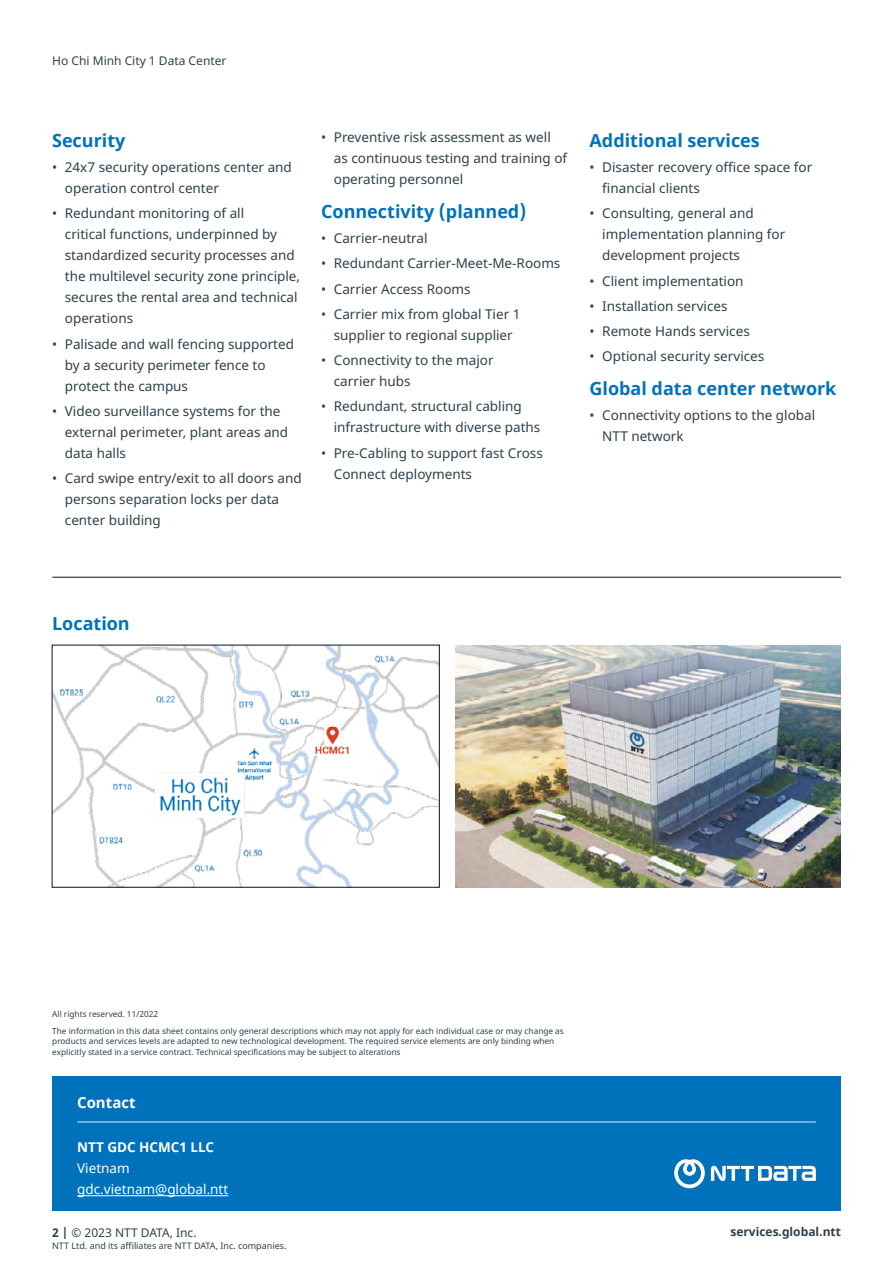
<style>
.page{position:relative;width:893px;height:1263px;background:#fff}
.page>*{position:absolute;margin:0;border:0;box-sizing:border-box;transform-origin:0 0}
.t1{font:700 18px "Noto Sans";color:#0072bc}
.t2{font:700 15px "Noto Sans";color:#fff}
.t3{font:13.5px/21px "Noto Sans";color:#2e404d}
.t4{font:13.5px/21px "Noto Sans";color:#fff}
.t5{font:700 13.5px "Noto Sans";color:#fff}
.t6{font:12px "Noto Sans";color:#2e404d}
.t7{font:700 12px "Noto Sans";color:#2e404d}
.t8{font:9px "Noto Sans";color:#2e404d}
.t9{font:8.25px/17px "Noto Sans";color:#2e404d}
.s1{font-weight:700}
</style>
<div class="page">
<img style="left:54px;top:647px;width:383px;height:238px">
<img style="left:455px;top:645px;width:385px;height:242px">
<div style="left:52px;top:1076px;width:789px;height:135px;background:#0072bc"></div>
<hr style="left:77px;top:1195px;width:151px;height:1px;background:#fff">
<hr style="left:77px;top:1122px;width:739px;height:1px;background:#e8e8e8">
<svg style="left:674px;top:1159px;width:31px;height:29px"></svg>
<svg style="left:711px;top:1166px;width:105px;height:15px"></svg>
<hr style="left:52px;top:577px;width:789px;height:1px;background:#070f26">
<p class="t6" style="left:52px;top:52px;width:176px">Ho Chi Minh City 1 Data Center</p>
<h1 class="t1" style="left:52px;top:128px;width:75px">Security</h1>
<p class="t3" style="left:65px;top:157px;width:229px;text-indent:-13px">• 24x7 security operations center and operation control center</p>
<p class="t3" style="left:65px;top:203px;width:237px;text-indent:-13px">• Redundant monitoring of all<br>critical functions, underpinned by standardized security processes and the multilevel security zone principle, secures the rental area and technical operations</p>
<p class="t3" style="left:65px;top:334px;width:231px;text-indent:-13px">• Palisade and wall fencing supported by a security perimeter fence to protect the campus</p>
<p class="t3" style="left:65px;top:401px;width:225px;text-indent:-13px">• Video surveillance systems for the external perimeter, plant areas and data halls</p>
<p class="t3" style="left:65px;top:468px;width:238px;text-indent:-13px">• Card swipe entry/exit to all doors and persons separation locks per data center building</p>
<p class="t3" style="left:334px;top:127px;width:235px;text-indent:-13px">• Preventive risk assessment as well as continuous testing and training of operating personnel</p>
<h1 class="t1" style="left:321px;top:199px;width:207px">Connectivity (planned)</h1>
<p class="t3" style="left:321px;top:228px;width:108px">• Carrier-neutral</p>
<p class="t3" style="left:321px;top:253px;width:241px">• Redundant Carrier-Meet-Me-Rooms</p>
<p class="t3" style="left:321px;top:278px;width:151px">• Carrier Access Rooms</p>
<p class="t3" style="left:321px;top:304px;width:201px;text-align:center">• Carrier mix from global Tier 1 supplier to regional supplier</p>
<p class="t3" style="left:334px;top:350px;width:161px;text-indent:-13px">• Connectivity to the major carrier hubs</p>
<p class="t3" style="left:334px;top:396px;width:208px;text-indent:-13px">• Redundant, structural cabling infrastructure with diverse paths</p>
<p class="t3" style="left:334px;top:442px;width:211px;text-indent:-13px">• Pre-Cabling to support fast Cross<br>Connect deployments</p>
<h1 class="t1" style="left:589px;top:128px;width:172px">Additional services</h1>
<p class="t3" style="left:602px;top:157px;width:212px;text-indent:-13px">• Disaster recovery office space for financial clients</p>
<p class="t3" style="left:602px;top:203px;width:184px;text-indent:-13px">• Consulting, general and implementation planning for development projects</p>
<p class="t3" style="left:589px;top:271px;width:155px">• Client implementation</p>
<p class="t3" style="left:589px;top:296px;width:140px">• Installation services</p>
<p class="t3" style="left:589px;top:321px;width:162px">• Remote Hands services</p>
<p class="t3" style="left:589px;top:346px;width:176px">• Optional security services</p>
<h1 class="t1" style="left:589px;top:376px;width:248px">Global data center network</h1>
<p class="t3" style="left:602px;top:405px;width:214px;text-indent:-13px">• Connectivity options to the global<br>NTT network</p>
<h1 class="t1" style="left:52px;top:611px;width:79px">Location</h1>
<p class="t9" style="left:52px;top:1005px;width:513px">All rights reserved. 11/2022<br>The information in this data sheet contains only general descriptions which may not apply for each individual case or may change as</p>
<p class="t9" style="left:52px;top:1036px;width:504px;line-height:10.5px">products and services levels are adapted to new technological development. The required service elements are only binding when explicitly stated in a service contract. Technical specifications may be subject to alterations</p>
<p class="t2" style="left:77px;top:1092px;width:60px">Contact</p>
<p class="t5" style="left:77px;top:1138px;width:139px">NTT GDC HCMC1 LLC</p>
<p class="t4" style="left:77px;top:1158px;width:153px">Vietnam gdc.vietnam@global.ntt</p>
<p class="t6" style="left:52px;top:1224px;width:146px"><span class="s1">2 |</span> © 2023 NTT DATA, Inc.</p>
<p class="t7" style="left:730px;top:1223px;width:112px">services.global.ntt</p>
<p class="t8" style="left:52px;top:1239px;width:236px">NTT Ltd. and its affiliates are NTT DATA, Inc. companies.</p>
</div>
